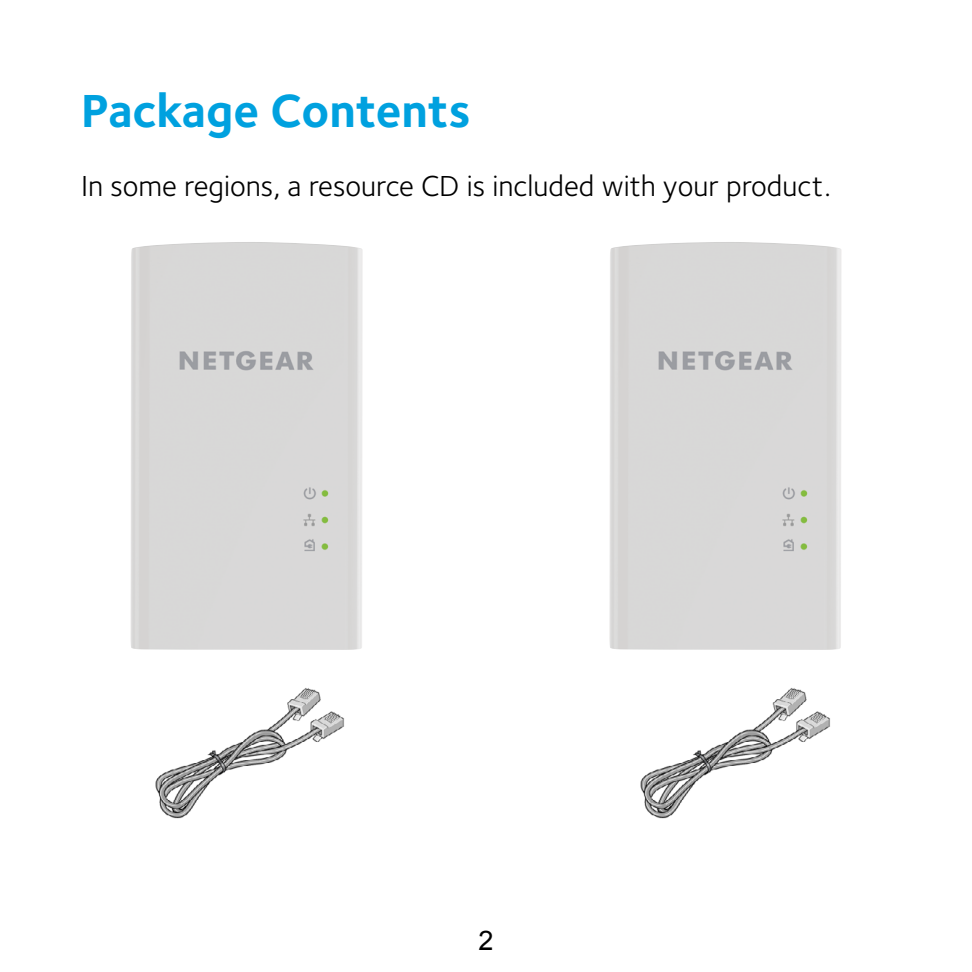
<style>
.page{position:relative;width:972px;height:972px;background:#fff}
.page>*{position:absolute;margin:0;border:0;box-sizing:border-box;transform-origin:0 0}
.t1{font:700 48px "Foundry Sterling";color:#00a1df}
.t2{font:30px "Foundry Sterling";color:#000}
.t3{font:27px "Arial";color:#000}
</style>
<div class="page">
<div style="left:130px;top:242px;width:233px;height:408px;background:#d8d8d7"></div>
<img style="left:155px;top:688px;width:189px;height:131px">
<img style="left:640px;top:688px;width:190px;height:131px">
<div style="left:609px;top:242px;width:233px;height:408px;background:#d8d8d7"></div>
<h1 class="t1" style="left:81px;top:82px;width:392px">Package Contents</h1>
<p class="t2" style="left:81px;top:169px;width:751px">In some regions, a resource CD is included with your product.</p>
<p class="t3" style="left:478px;top:923px;width:17px">2</p>
</div>
